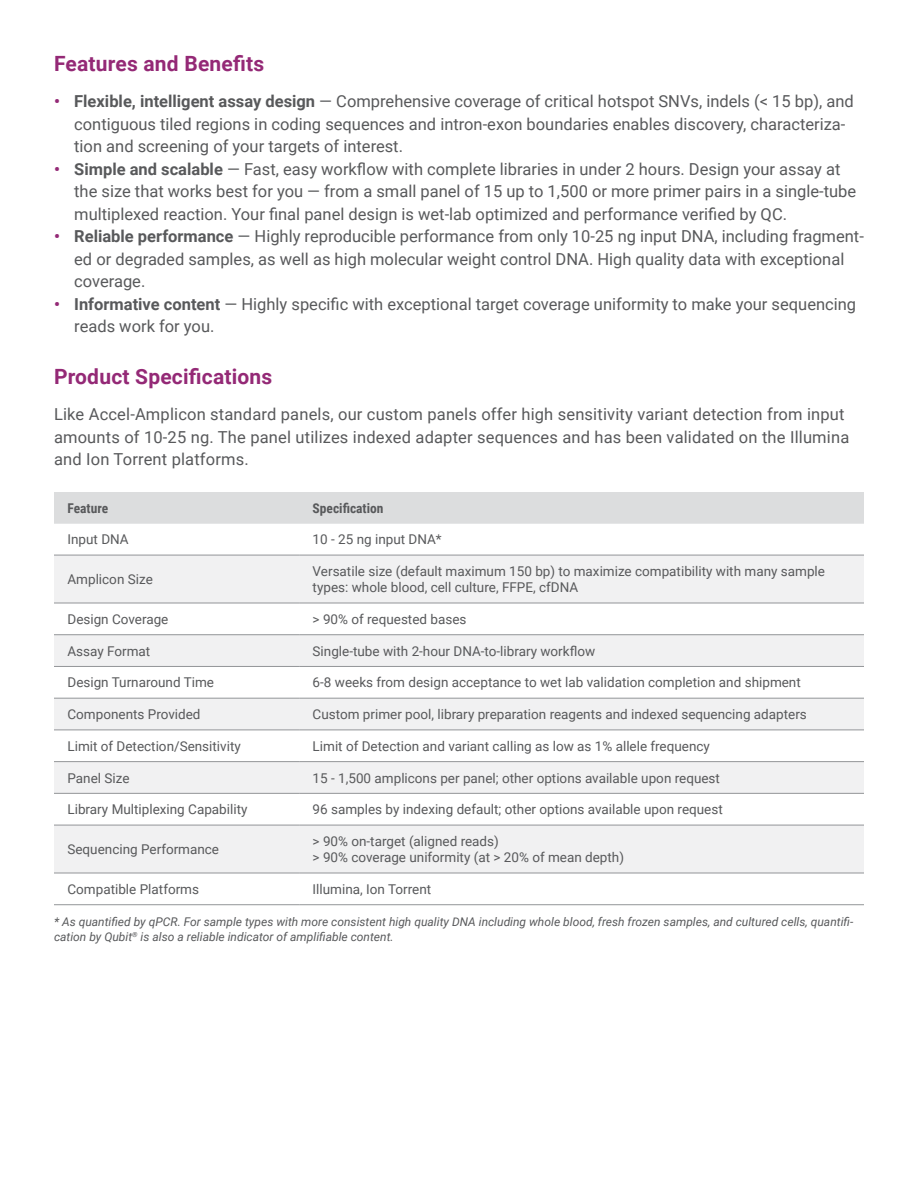
<style>
.page{position:relative;width:918px;height:1188px;background:#fff}
.page>*{position:absolute;margin:0;border:0;box-sizing:border-box;transform-origin:0 0}
.t1{font:700 21px "Roboto";letter-spacing:.01em;color:#942976}
.t2{font:16.5px/22.5px "Roboto";color:#58595b}
.t3{font:13.5px/16.2px "Roboto";color:#58595b}
.t4{font:700 13.5px "Roboto Condensed";color:#58595b}
.t5{font:italic 12px/14.4px "Roboto";color:#58595b}
.s1{font-weight:700;color:#942976}
.s2{font-weight:700}
</style>
<div class="page">
<div style="left:54px;top:492px;width:810px;height:32px;background:#dcddde"></div>
<svg style="left:54px;top:556px;width:810px;height:317px;fill:#f1f1f2"></svg>
<div style="left:54px;top:699px;width:810px;height:31px;background:#f1f1f2"></div>
<hr style="left:54px;top:555px;width:245px;height:1px;background:#939598">
<hr style="left:299px;top:555px;width:565px;height:1px;background:#939598">
<hr style="left:54px;top:603px;width:245px;height:1px;background:#939598">
<hr style="left:299px;top:603px;width:565px;height:1px;background:#939598">
<hr style="left:54px;top:634px;width:245px;height:1px;background:#939598">
<hr style="left:299px;top:634px;width:565px;height:1px;background:#939598">
<hr style="left:54px;top:666px;width:245px;height:1px;background:#939598">
<hr style="left:299px;top:666px;width:565px;height:1px;background:#939598">
<hr style="left:54px;top:698px;width:245px;height:1px;background:#939598">
<hr style="left:299px;top:698px;width:565px;height:1px;background:#939598">
<hr style="left:54px;top:730px;width:245px;height:1px;background:#939598">
<hr style="left:299px;top:730px;width:565px;height:1px;background:#939598">
<hr style="left:54px;top:761px;width:245px;height:1px;background:#939598">
<hr style="left:299px;top:761px;width:565px;height:1px;background:#939598">
<hr style="left:54px;top:793px;width:245px;height:1px;background:#939598">
<hr style="left:299px;top:793px;width:565px;height:1px;background:#939598">
<hr style="left:54px;top:825px;width:245px;height:1px;background:#939598">
<hr style="left:299px;top:825px;width:565px;height:1px;background:#939598">
<hr style="left:54px;top:873px;width:245px;height:1px;background:#939598">
<hr style="left:299px;top:873px;width:565px;height:1px;background:#939598">
<hr style="left:54px;top:904px;width:245px;height:1px;background:#939598">
<hr style="left:299px;top:904px;width:565px;height:1px;background:#939598">
<p class="t1" style="left:54px;top:49px;width:212px">Features and Benefits</p>
<p class="t2" style="left:74px;top:90px;width:781px;text-indent:-20px"><span class="s1">•</span> <span class="s2">Flexible, intelligent assay design</span> — Comprehensive coverage of critical hotspot SNVs, indels (&lt; 15 bp), and contiguous tiled regions in coding sequences and intron-exon boundaries enables discovery, characteriza&shy;tion and screening of your targets of interest.</p>
<p class="t2" style="left:74px;top:157px;width:784px;text-indent:-20px"><span class="s1">•</span> <span class="s2">Simple and scalable</span> — Fast, easy workflow with complete libraries in under 2 hours. Design your assay at the size that works best for you — from a small panel of 15 up to 1,500 or more primer pairs in a single-tube multiplexed reaction. Your final panel design is wet-lab optimized and performance verified by QC.</p>
<p class="t2" style="left:74px;top:225px;width:791px;text-indent:-20px"><span class="s1">•</span> <span class="s2">Reliable performance</span> — Highly reproducible performance from only 10-25 ng input DNA, including fragment&shy;ed or degraded samples, as well as high molecular weight control DNA. High quality data with exceptional coverage.</p>
<p class="t2" style="left:74px;top:292px;width:783px;text-indent:-20px"><span class="s1">•</span> <span class="s2">Informative content</span> — Highly specific with exceptional target coverage uniformity to make your sequencing reads work for you.</p>
<p class="t1" style="left:54px;top:362px;width:220px">Product Specifications</p>
<p class="t2" style="left:54px;top:402px;width:797px">Like Accel-Amplicon standard panels, our custom panels offer high sensitivity variant detection from input amounts of 10-25 ng. The panel utilizes indexed adapter sequences and has been validated on the Illumina and Ion Torrent platforms.</p>
<p class="t4" style="left:68px;top:499px;width:42px">Feature</p>
<p class="t4" style="left:313px;top:499px;width:72px">Specification</p>
<p class="t3" style="left:68px;top:531px;width:63px">Input DNA</p>
<p class="t3" style="left:313px;top:531px;width:131px">10 - 25 ng input DNA*</p>
<p class="t3" style="left:68px;top:571px;width:87px">Amplicon Size</p>
<p class="t3" style="left:313px;top:563px;width:514px">Versatile size (default maximum 150 bp) to maximize compatibility with many sample types: whole blood, cell culture, FFPE, cfDNA</p>
<p class="t3" style="left:68px;top:611px;width:102px">Design Coverage</p>
<p class="t3" style="left:313px;top:611px;width:155px">&gt; 90% of requested bases</p>
<p class="t3" style="left:68px;top:642px;width:84px">Assay Format</p>
<p class="t3" style="left:313px;top:642px;width:284px">Single-tube with 2-hour DNA-to-library workflow</p>
<p class="t3" style="left:68px;top:674px;width:148px">Design Turnaround Time</p>
<p class="t3" style="left:313px;top:674px;width:490px">6-8 weeks from design acceptance to wet lab validation completion and shipment</p>
<p class="t3" style="left:68px;top:706px;width:135px">Components Provided</p>
<p class="t3" style="left:313px;top:706px;width:496px">Custom primer pool, library preparation reagents and indexed sequencing adapters</p>
<p class="t3" style="left:68px;top:737px;width:175px">Limit of Detection/Sensitivity</p>
<p class="t3" style="left:313px;top:737px;width:399px">Limit of Detection and variant calling as low as 1% allele frequency</p>
<p class="t3" style="left:68px;top:769px;width:64px">Panel Size</p>
<p class="t3" style="left:313px;top:769px;width:409px">15 - 1,500 amplicons per panel; other options available upon request</p>
<p class="t3" style="left:68px;top:801px;width:182px">Library Multiplexing Capability</p>
<p class="t3" style="left:313px;top:801px;width:412px">96 samples by indexing default; other options available upon request</p>
<p class="t3" style="left:68px;top:841px;width:153px">Sequencing Performance</p>
<p class="t3" style="left:313px;top:833px;width:313px">&gt; 90% on-target (aligned reads)<br>&gt; 90% coverage uniformity (at &gt; 20% of mean depth)</p>
<p class="t3" style="left:68px;top:881px;width:133px">Compatible Platforms</p>
<p class="t3" style="left:313px;top:881px;width:120px">Illumina, Ion Torrent</p>
<p class="t5" style="left:54px;top:914px;width:801px">* As quantified by qPCR. For sample types with more consistent high quality DNA including whole blood, fresh frozen samples, and cultured cells, quantifi&shy;cation by Qubit<sup>®</sup> is also a reliable indicator of amplifiable content.</p>
</div>
